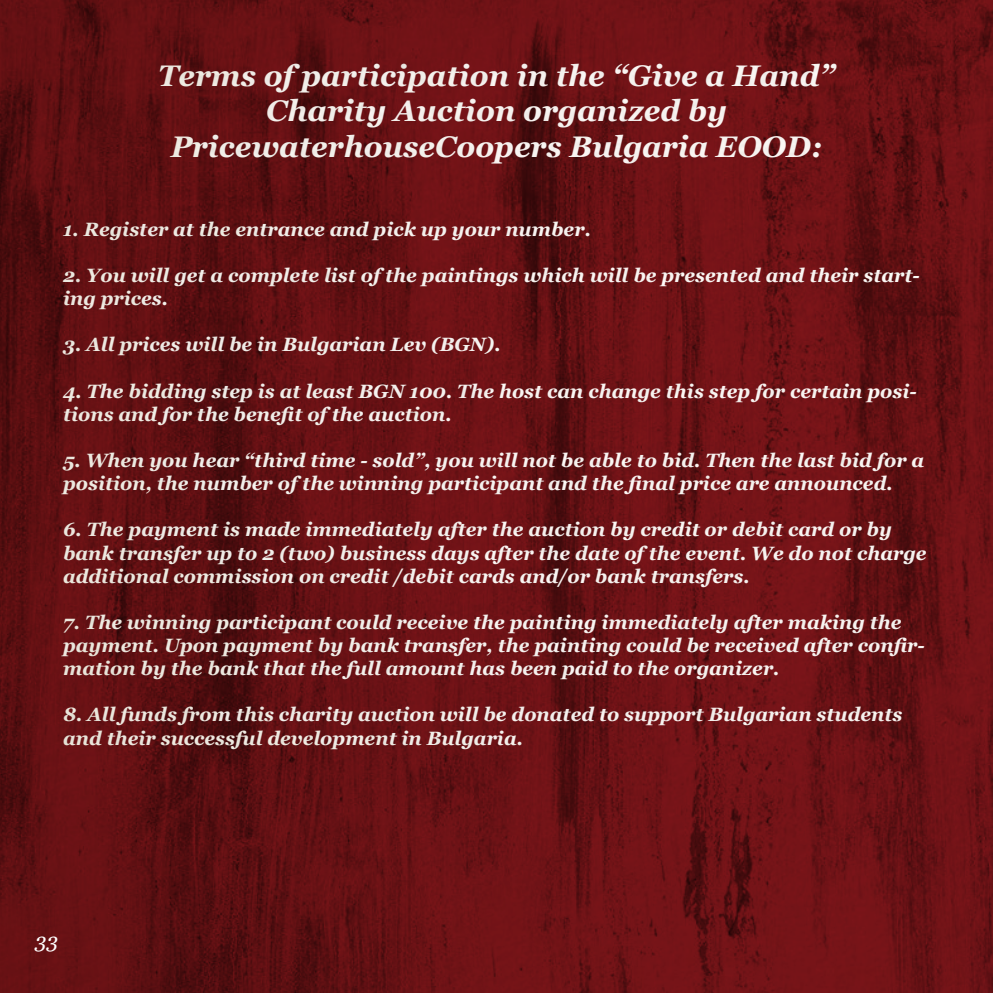
<style>
.page{position:relative;width:993px;height:993px;background:#fff}
.page>*{position:absolute;margin:0;border:0;box-sizing:border-box;transform-origin:0 0}
.t1{font:italic 700 29.75px/35.7px "Georgia";color:#fff;text-align:center}
.t2{font:italic 21px "Georgia";color:#fff}
.t3{font:italic 700 19.25px/23.1px "Georgia";color:#fff}
</style>
<div class="page">
<img style="left:0;top:0;width:992px;height:992px">
<h1 class="t1" style="left:158px;top:57px;width:678px">Terms of participation in the “Give a Hand”<br>Charity Auction organized by<br>PricewaterhouseCoopers Bulgaria EOOD:</h1>
<p class="t3" style="left:63px;top:217px;width:529px">1. Register at the entrance and pick up your number.</p>
<p class="t3" style="left:63px;top:264px;width:857px">2. You will get a complete list of the paintings which will be presented and their start&shy;ing prices.</p>
<p class="t3" style="left:63px;top:333px;width:439px">3. All prices will be in Bulgarian Lev (BGN).</p>
<p class="t3" style="left:63px;top:379px;width:854px">4. The bidding step is at least BGN 100. The host can change this step for certain posi&shy;tions and for the benefit of the auction.</p>
<p class="t3" style="left:63px;top:448px;width:862px">5. When you hear “third time - sold”, you will not be able to bid. Then the last bid for a position, the number of the winning participant and the final price are announced.</p>
<p class="t3" style="left:63px;top:518px;width:864px">6. The payment is made immediately after the auction by credit or debit card or by bank transfer up to 2 (two) business days after the date of the event. We do not charge additional commission on credit /debit cards and/or bank transfers.</p>
<p class="t3" style="left:63px;top:610px;width:862px">7. The winning participant could receive the painting immediately after making the payment. Upon payment by bank transfer, the painting could be received after confir&shy;mation by the bank that the full amount has been paid to the organizer.</p>
<p class="t3" style="left:63px;top:703px;width:840px">8. All funds from this charity auction will be donated to support Bulgarian students and their successful development in Bulgaria.</p>
<p class="t2" style="left:35px;top:927px;width:25px">33</p>
</div>
